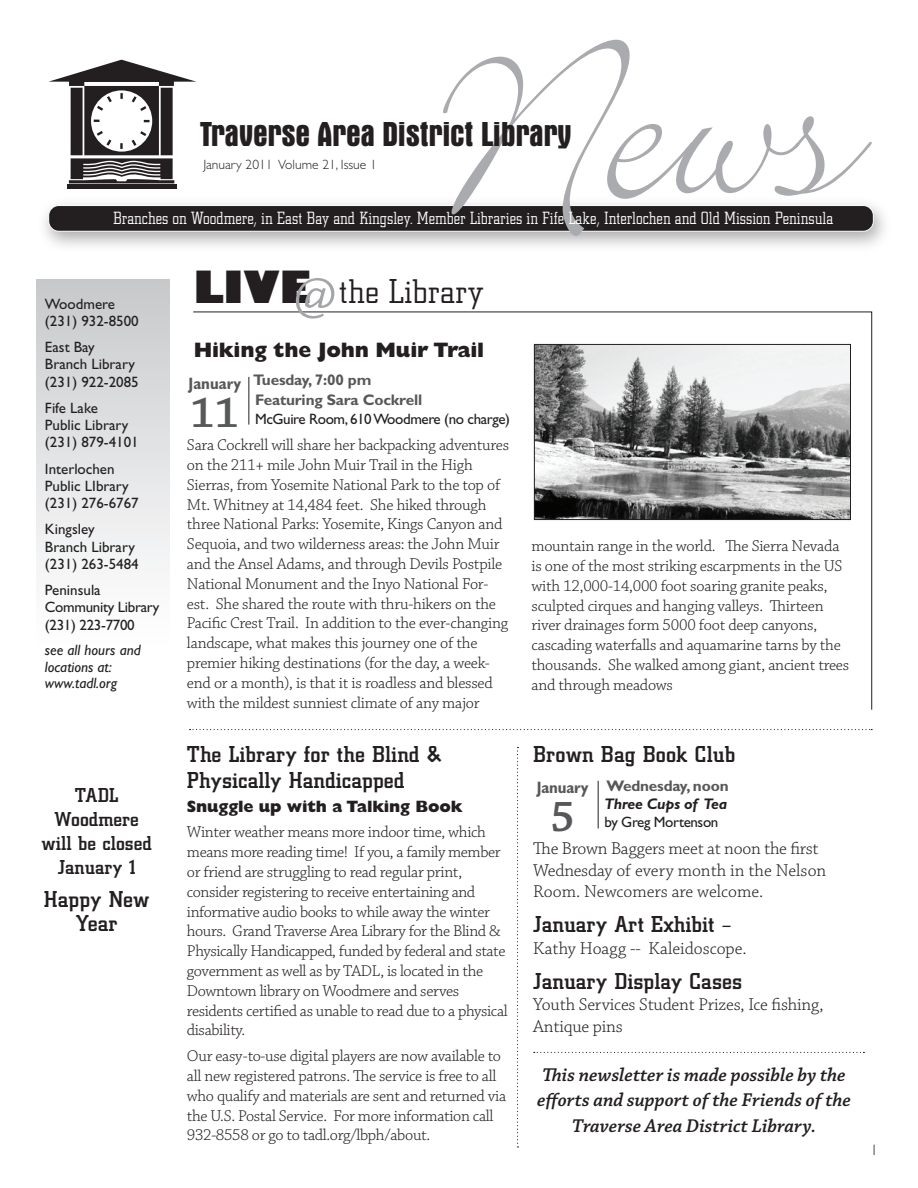
<style>
.page{position:relative;width:918px;height:1188px;background:#fff}
.page>*{position:absolute;margin:0;border:0;box-sizing:border-box;transform-origin:0 0}
.t1{font:299.4px "Bickley Script Let Plain";color:#aaabaf;scale:.96 1}
.t2{font:600 45px "Chaparral Pro";color:#57585a}
.t3{font:36px "City D Ligh";color:#231f20}
.t4{font:700 condensed 35.1px "Aurora BT";letter-spacing:-.01em;color:#231f20}
.t5{font:500 24px/25.5px "City D";color:#231f20}
.t6{font:500 21px/24px "City D";color:#231f20;text-align:center}
.t7{font:800 21px "Gill Sans";letter-spacing:-.01em;color:#231f20}
.t8{font:italic 600 19.5px/25.5px "Chaparral Pro";color:#231f20;text-align:center}
.t9{font:18.45px "City D Ligh";color:#fff;scale:.89 1}
.t10{font:300 18px/21.6px "Chaparral Pro";letter-spacing:-.005em;color:#231f20}
.t11{font:300 16.5px/19.8px "Chaparral Pro";letter-spacing:-.015em;color:#231f20}
.t12{font:800 16.5px "Gill Sans";letter-spacing:-.01em;color:#231f20}
.t13{font:700 condensed 16.5px "Gill Sans";color:#57585a}
.t14{font:700 15.3px/19.5px "Gill Sans";letter-spacing:-.01em;color:#57585a}
.t15{font:italic 700 15.3px "Gill Sans";letter-spacing:-.01em;color:#231f20}
.t16{font:15px/17.2px "Gill Sans";color:#231f20}
.t17{font:15px "Gill Sans";letter-spacing:-.025em;color:#231f20}
.t18{font:15px/17.2px "Gill Sans";letter-spacing:-.02em;color:#231f20}
.t19{font:italic 15px/16.5px "Gill Sans";color:#231f20}
.t20{font:300 15px "Gill Sans";color:#231f20}
.t21{font:300 13.5px "Gill Sans";color:#231f20}
.s1{font-family:"Gill Sans";font-weight:800;font-size:43.2px}
</style>
<div class="page">
<svg style="left:193px;top:311px;width:679px;height:399px"></svg>
<div style="left:36px;top:279px;width:133px;height:374px;background:linear-gradient(to bottom,#c8c9cc,#fff)"></div>
<div style="left:49px;top:206px;width:824px;height:25px;background:#231f20;border-radius:10px"></div>
<div style="left:48px;top:205px;width:826px;height:27px;border:1px solid #fff;border-radius:10px"></div>
<div style="left:71px;top:158px;width:102px;height:21px;background:#231f20"></div>
<hr style="left:67px;top:184px;width:110px;height:4px;background:#231f20">
<svg style="left:49px;top:60px;width:147px;height:95px"></svg>
<svg style="left:69px;top:161px;width:105px;height:22px"></svg>
<svg style="left:296px;top:278px;width:38px;height:41px"></svg>
<hr style="left:248px;top:377px;width:1px;height:48px;background:#231f20">
<img style="left:536px;top:346px;width:313px;height:172px">
<div style="left:534px;top:344px;width:317px;height:176px;border:1px solid #231f20"></div>
<svg style="left:190px;top:729px;width:682px;height:1px"></svg>
<svg style="left:534px;top:1052px;width:330px;height:1px"></svg>
<hr style="left:598px;top:781px;width:1px;height:48px;background:#231f20">
<svg style="left:517px;top:747px;width:2px;height:401px"></svg>
<h1 class="t1" style="left:436px;top:-15px;width:435px">News</h1>
<h3 class="t4" style="left:200px;top:114px;width:374px">Traverse Area District Library</h3>
<p class="t21" style="left:203px;top:157px;width:175px">January 2011 Volume 21, Issue 1</p>
<p class="t9" style="left:113px;top:209px;width:811px">Branches on Woodmere, in East Bay and Kingsley. Member Libraries in Fife Lake, Interlochen and Old Mission Peninsula</p>
<p class="t16" style="left:45px;top:296px;width:95px;line-height:16.5px">Woodmere (231) 932-8500</p>
<p class="t16" style="left:45px;top:338px;width:95px">East Bay<br>Branch Library (231) 922-2085</p>
<p class="t16" style="left:45px;top:399px;width:95px">Fife Lake<br>Public Library (231) 879-4101</p>
<p class="t16" style="left:45px;top:460px;width:95px">Interlochen<br>Public LIbrary (231) 276-6767</p>
<p class="t16" style="left:45px;top:521px;width:95px">Kingsley<br>Branch Library (231) 263-5484</p>
<p class="t18" style="left:45px;top:581px;width:116px">Peninsula<br>Community Library (231) 223-7700</p>
<p class="t19" style="left:45px;top:642px;width:97px">see all hours and locations at: www.tadl.org</p>
<p class="t6" style="left:42px;top:783px;width:112px">TADL<br>Woodmere will be closed<br>January 1</p>
<h3 class="t5" style="left:44px;top:887px;width:107px;line-height:24px;text-align:center">Happy New<br>Year</h3>
<h3 class="t3" style="left:194px;top:273px;width:291px"><span class="s1">LIVE</span> the Library</h3>
<p class="t7" style="left:194px;top:337px;width:292px">Hiking the John Muir Trail</p>
<p class="t13" style="left:189px;top:374px;width:54px">January</p>
<h2 class="t2" style="left:191px;top:387px;width:50px">11</h2>
<p class="t14" style="left:253px;top:370px;width:171px">Tuesday, 7:00 pm<br>Featuring Sara Cockrell</p>
<p class="t17" style="left:255px;top:411px;width:257px">McGuire Room, 610 Woodmere (no charge)</p>
<p class="t11" style="left:187px;top:436px;width:324px">Sara Cockrell will share her backpacking adventures on the 211+ mile John Muir Trail in the High Sierras, from Yosemite National Park to the top of Mt. Whitney at 14,484 feet. She hiked through three National Parks: Yosemite, Kings Canyon and Sequoia, and two wilderness areas: the John Muir and the Ansel Adams, and through Devils Postpile National Monument and the Inyo National For&shy;est. She shared the route with thru-hikers on the Pacific Crest Trail. In addition to the ever-changing landscape, what makes this journey one of the premier hiking destinations (for the day, a week&shy;end or a month), is that it is roadless and blessed with the mildest sunniest climate of any major</p>
<h3 class="t5" style="left:187px;top:741px;width:257px">The Library for the Blind &amp;<br>Physically Handicapped</h3>
<p class="t12" style="left:187px;top:796px;width:277px">Snuggle up with a Talking Book</p>
<p class="t11" style="left:187px;top:823px;width:322px">Winter weather means more indoor time, which means more reading time! If you, a family member or friend are struggling to read regular print, consider registering to receive entertaining and informative audio books to while away the winter hours. Grand Traverse Area Library for the Blind &amp; Physically Handicapped, funded by federal and state government as well as by TADL, is located in the Downtown library on Woodmere and serves residents certified as unable to read due to a physical disability.</p>
<p class="t11" style="left:187px;top:1047px;width:321px">Our easy-to-use digital players are now available to all new registered patrons. The service is free to all who qualify and materials are sent and returned via the U.S. Postal Service. For more information call 932-8558 or go to tadl.org/lbph/about.</p>
<p class="t11" style="left:532px;top:537px;width:319px">mountain range in the world. The Sierra Nevada is one of the most striking escarpments in the US with 12,000-14,000 foot soaring granite peaks, sculpted cirques and hanging valleys. Thirteen river drainages form 5000 foot deep canyons, cascading waterfalls and aquamarine tarns by the thousands. She walked among giant, ancient trees and through meadows</p>
<h3 class="t5" style="left:533px;top:741px;width:204px">Brown Bag Book Club</h3>
<p class="t13" style="left:537px;top:778px;width:53px">January</p>
<h2 class="t2" style="left:551px;top:791px;width:26px">5</h2>
<p class="t14" style="left:607px;top:776px;width:124px">Wednesday, noon</p>
<p class="t15" style="left:604px;top:795px;width:124px">Three Cups of Tea</p>
<p class="t17" style="left:604px;top:813px;width:116px">by Greg Mortenson</p>
<p class="t10" style="left:533px;top:839px;width:295px">The Brown Baggers meet at noon the first<br>Wednesday of every month in the Nelson<br>Room. Newcomers are welcome.</p>
<h3 class="t5" style="left:533px;top:911px;width:200px">January Art Exhibit –</h3>
<p class="t10" style="left:533px;top:938px;width:215px">Kathy Hoagg -- Kaleidoscope.</p>
<h3 class="t5" style="left:533px;top:968px;width:210px">January Display Cases</h3>
<p class="t10" style="left:533px;top:995px;width:292px">Youth Services Student Prizes, Ice fishing,<br>Antique pins</p>
<p class="t8" style="left:537px;top:1063px;width:315px">This newsletter is made possible by the efforts and support of the Friends of the<br>Traverse Area District Library.</p>
<p class="t20" style="left:871px;top:1141px;width:9px">1</p>
</div>
